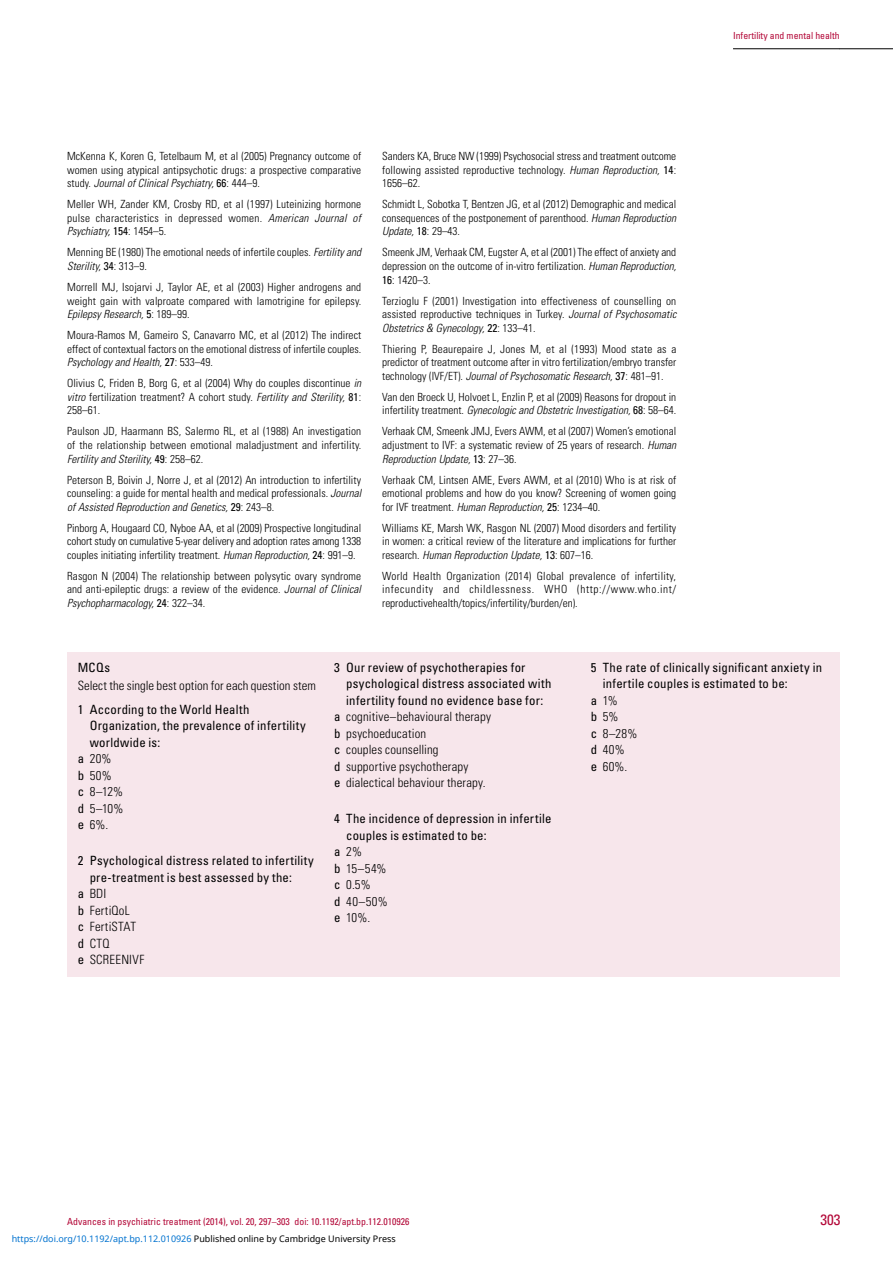
<style>
.page{position:relative;width:893px;height:1263px;background:#fff}
.page>*{position:absolute;margin:0;border:0;box-sizing:border-box;transform-origin:0 0}
.t1{font:condensed 15px "Univers LT Std";color:#b30838}
.t2{font:condensed 12.75px "Univers LT Std";letter-spacing:.015em;color:#000}
.t3{font:300 condensed 12.75px "Univers LT Std";letter-spacing:.015em;color:#000}
.t4{font:300 condensed 11.25px/13.5px "Univers LT Std";color:#000;text-align:justify}
.t5{font:condensed 9.75px "Univers LT Std";color:#b30838}
.t6{font:9px "Noto Sans";color:#0172cf}
.s1{font-style:italic}
.s2{font-weight:400}
.s3{color:#000}
</style>
<div class="page">
<hr style="left:733px;top:49px;width:107px;height:1px;background:#000">
<hr style="left:839px;top:49px;width:54px;height:1px;background:#000">
<div style="left:67px;top:652px;width:773px;height:325px;background:#f7e6eb"></div>
<p class="t4" style="left:67px;top:149px;width:296px">McKenna K, Koren G, Tetelbaum M, et al (2005) Pregnancy outcome of women using atypical antipsychotic drugs: a prospective comparative study. <span class="s1">Journal of Clinical Psychiatry,</span> <span class="s2">66</span>: 444–9.</p>
<p class="t4" style="left:67px;top:198px;width:295px">Meller WH, Zander KM, Crosby RD, et al (1997) Luteinizing hormone pulse characteristics in depressed women. <span class="s1">American Journal of Psychiatry,</span> <span class="s2">154</span>: 1454–5.</p>
<p class="t4" style="left:67px;top:246px;width:296px">Menning BE (1980) The emotional needs of infertile couples. <span class="s1">Fertility and<br>Sterility,</span> <span class="s2">34</span>: 313–9.</p>
<p class="t4" style="left:67px;top:280px;width:296px">Morrell MJ, Isojarvi J, Taylor AE, et al (2003) Higher androgens and weight gain with valproate compared with lamotrigine for epilepsy.<br><span class="s1">Epilepsy Research,</span> <span class="s2">5</span>: 189–99.</p>
<p class="t4" style="left:67px;top:328px;width:296px">Moura-Ramos M, Gameiro S, Canavarro MC, et al (2012) The indirect effect of contextual factors on the emotional distress of infertile couples.<br><span class="s1">Psychology and Health,</span> <span class="s2">27</span>: 533–49.</p>
<p class="t4" style="left:67px;top:377px;width:295px">Olivius C, Friden B, Borg G, et al (2004) Why do couples discontinue <span class="s1">in vitro</span> fertilization treatment? A cohort study. <span class="s1">Fertility and Sterility,</span> <span class="s2">81</span>:<br>258–61.</p>
<p class="t4" style="left:67px;top:425px;width:296px">Paulson JD, Haarmann BS, Salermo RL, et al (1988) An investigation of the relationship between emotional maladjustment and infertility.<br><span class="s1">Fertility and Sterility,</span> <span class="s2">49</span>: 258–62.</p>
<p class="t4" style="left:67px;top:473px;width:296px">Peterson B, Boivin J, Norre J, et al (2012) An introduction to infertility counseling: a guide for mental health and medical professionals. <span class="s1">Journal of Assisted Reproduction and Genetics,</span> <span class="s2">29</span>: 243–8.</p>
<p class="t4" style="left:67px;top:521px;width:296px">Pinborg A, Hougaard CO, Nyboe AA, et al (2009) Prospective longitudinal cohort study on cumulative 5-year delivery and adoption rates among 1338 couples initiating infertility treatment. <span class="s1">Human Reproduction,</span> <span class="s2">24</span>: 991–9.</p>
<p class="t4" style="left:67px;top:569px;width:295px">Rasgon N (2004) The relationship between polysytic ovary syndrome and anti-epileptic drugs: a review of the evidence. <span class="s1">Journal of Clinical Psychopharmacology,</span> <span class="s2">24</span>: 322–34.</p>
<p class="t4" style="left:382px;top:149px;width:295px">Sanders KA, Bruce NW (1999) Psychosocial stress and treatment outcome following assisted reproductive technology. <span class="s1">Human Reproduction,</span> <span class="s2">14</span>:<br>1656–62.</p>
<p class="t4" style="left:382px;top:198px;width:295px">Schmidt L, Sobotka T, Bentzen JG, et al (2012) Demographic and medical consequences of the postponement of parenthood. <span class="s1">Human Reproduction Update,</span> <span class="s2">18</span>: 29–43.</p>
<p class="t4" style="left:382px;top:246px;width:295px">Smeenk JM, Verhaak CM, Eugster A, et al (2001) The effect of anxiety and depression on the outcome of in-vitro fertilization. <span class="s1">Human Reproduction, </span><span class="s2">16</span>: 1420–3.</p>
<p class="t4" style="left:382px;top:294px;width:296px">Terzioglu F (2001) Investigation into effectiveness of counselling on assisted reproductive techniques in Turkey. <span class="s1">Journal of Psychosomatic Obstetrics &amp; Gynecology,</span> <span class="s2">22</span>: 133–41.</p>
<p class="t4" style="left:382px;top:342px;width:296px">Thiering P, Beaurepaire J, Jones M, et al (1993) Mood state as a predictor of treatment outcome after in vitro fertilization/embryo transfer technology (IVF/ET). <span class="s1">Journal of Psychosomatic Research,</span> <span class="s2">37</span>: 481–91.</p>
<p class="t4" style="left:382px;top:390px;width:296px">Van den Broeck U, Holvoet L, Enzlin P, et al (2009) Reasons for dropout in infertility treatment. <span class="s1">Gynecologic and Obstetric Investigation,</span> <span class="s2">68</span>: 58–64.</p>
<p class="t4" style="left:382px;top:425px;width:296px">Verhaak CM, Smeenk JMJ, Evers AWM, et al (2007) Women’s emotional adjustment to IVF: a systematic review of 25 years of research. <span class="s1">Human Reproduction Update,</span> <span class="s2">13</span>: 27–36.</p>
<p class="t4" style="left:382px;top:473px;width:296px">Verhaak CM, Lintsen AME, Evers AWM, et al (2010) Who is at risk of emotional problems and how do you know? Screening of women going for IVF treatment. <span class="s1">Human Reproduction,</span> <span class="s2">25</span>: 1234–40.</p>
<p class="t4" style="left:382px;top:521px;width:296px">Williams KE, Marsh WK, Rasgon NL (2007) Mood disorders and fertility in women: a critical review of the literature and implications for further research. <span class="s1">Human Reproduction Update,</span> <span class="s2">13</span>: 607–16.</p>
<p class="t4" style="left:382px;top:569px;width:296px">World Health Organization (2014) Global prevalence of infertility, infecundity and childlessness. WHO (http://www.who.int/ reproductivehealth/topics/infertility/burden/en).</p>
<p class="t5" style="left:733px;top:30px;width:108px">Infertility and mental health</p>
<p class="t2" style="left:78px;top:659px;width:34px">MCQs</p>
<p class="t3" style="left:78px;top:677px;width:240px">Select the single best option for each question stem</p>
<p class="t2" style="left:78px;top:701px;width:173px">1 According to the World Health</p>
<p class="t2" style="left:90px;top:717px;width:218px">Organization, the prevalence of infertility</p>
<p class="t2" style="left:90px;top:734px;width:72px">worldwide is:</p>
<p class="t3" style="left:78px;top:751px;width:35px"><span class="s2">a</span> 20%</p>
<p class="t3" style="left:78px;top:767px;width:35px"><span class="s2">b</span> 50%</p>
<p class="t3" style="left:78px;top:784px;width:47px"><span class="s2">c</span> 8–12%</p>
<p class="t3" style="left:78px;top:800px;width:47px"><span class="s2">d</span> 5–10%</p>
<p class="t3" style="left:78px;top:817px;width:32px"><span class="s2">e</span> 6%.</p>
<p class="t2" style="left:78px;top:852px;width:238px">2 Psychological distress related to infertility</p>
<p class="t2" style="left:90px;top:869px;width:204px">pre-treatment is best assessed by the:</p>
<p class="t3" style="left:78px;top:886px;width:30px"><span class="s2">a</span> BDI</p>
<p class="t3" style="left:78px;top:902px;width:54px"><span class="s2">b</span> FertiQoL</p>
<p class="t3" style="left:78px;top:919px;width:60px"><span class="s2">c</span> FertiSTAT</p>
<p class="t3" style="left:78px;top:935px;width:33px"><span class="s2">d</span> CTQ</p>
<p class="t3" style="left:78px;top:952px;width:68px"><span class="s2">e</span> SCREENIVF</p>
<p class="t2" style="left:334px;top:659px;width:193px">3 Our review of psychotherapies for</p>
<p class="t2" style="left:346px;top:675px;width:207px">psychological distress associated with</p>
<p class="t2" style="left:346px;top:692px;width:199px">infertility found no evidence base for:</p>
<p class="t3" style="left:334px;top:709px;width:158px"><span class="s2">a</span> cognitive–behavioural therapy</p>
<p class="t3" style="left:334px;top:725px;width:93px"><span class="s2">b</span> psychoeducation</p>
<p class="t3" style="left:334px;top:742px;width:106px"><span class="s2">c</span> couples counselling</p>
<p class="t3" style="left:334px;top:758px;width:136px"><span class="s2">d</span> supportive psychotherapy</p>
<p class="t3" style="left:334px;top:775px;width:153px"><span class="s2">e</span> dialectical behaviour therapy.</p>
<p class="t2" style="left:334px;top:810px;width:219px">4 The incidence of depression in infertile</p>
<p class="t2" style="left:346px;top:827px;width:142px">couples is estimated to be:</p>
<p class="t3" style="left:334px;top:844px;width:29px"><span class="s2">a</span> 2%</p>
<p class="t3" style="left:334px;top:860px;width:54px"><span class="s2">b</span> 15–54%</p>
<p class="t3" style="left:334px;top:877px;width:38px"><span class="s2">c</span> 0.5%</p>
<p class="t3" style="left:334px;top:893px;width:55px"><span class="s2">d</span> 40–50%</p>
<p class="t3" style="left:334px;top:910px;width:38px"><span class="s2">e</span> 10%.</p>
<p class="t2" style="left:591px;top:659px;width:233px">5 The rate of clinically significant anxiety in</p>
<p class="t2" style="left:603px;top:675px;width:187px">infertile couples is estimated to be:</p>
<p class="t3" style="left:591px;top:692px;width:29px"><span class="s2">a</span> 1%</p>
<p class="t3" style="left:591px;top:709px;width:29px"><span class="s2">b</span> 5%</p>
<p class="t3" style="left:591px;top:725px;width:48px"><span class="s2">c</span> 8–28%</p>
<p class="t3" style="left:591px;top:742px;width:35px"><span class="s2">d</span> 40%</p>
<p class="t3" style="left:591px;top:758px;width:38px"><span class="s2">e</span> 60%.</p>
<p class="t5" style="left:67px;top:1216px;width:344px">Advances in psychiatric treatment (2014), vol. 20, 297–303 doi: 10.1192/apt.bp.112.010926</p>
<h1 class="t1" style="left:820px;top:1210px;width:21px">303</h1>
<p class="t6" style="left:12px;top:1232px;width:386px">https://doi.org/10.1192/apt.bp.112.010926 <span class="s3">Published online by Cambridge University Press</span></p>
</div>
